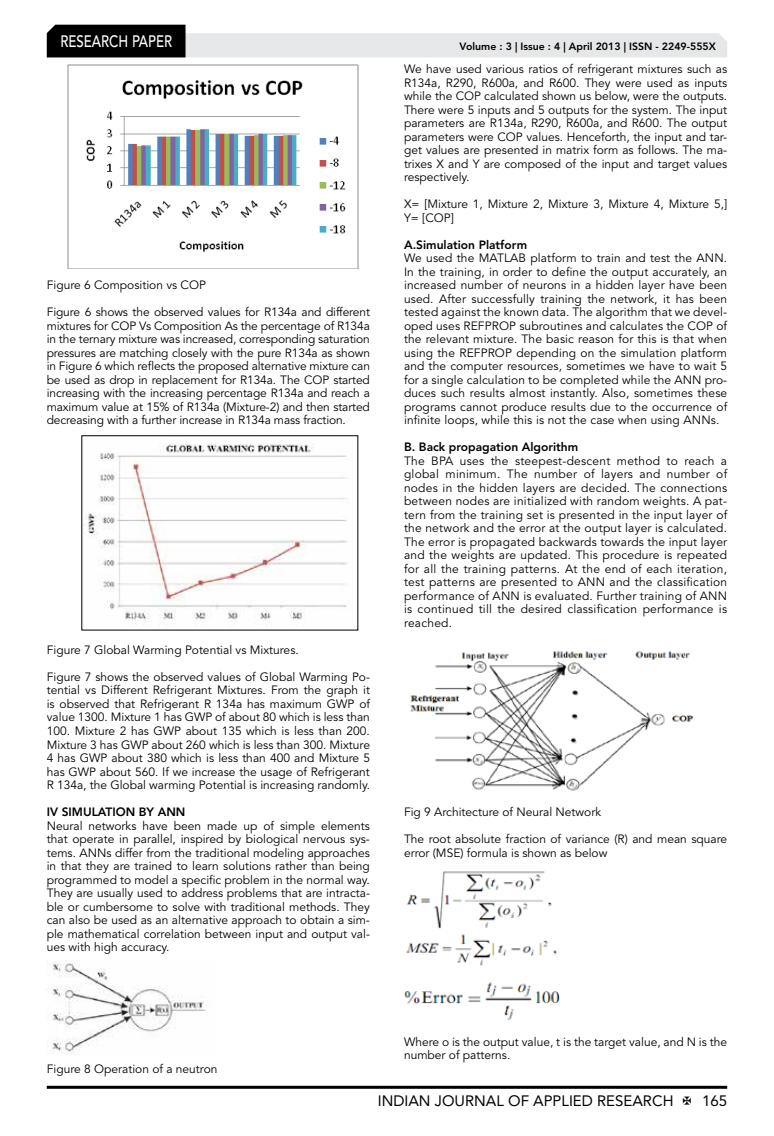
<style>
.page{position:relative;width:774px;height:1136px;background:#fff}
.page>*{position:absolute;margin:0;border:0;box-sizing:border-box;transform-origin:0 0}
.t1{font:500 16.5px "Avenir LT Std";color:#fff;scale:.8 1}
.t2{font:15px "Avenir LT Std";color:#000}
.t3{font:12px/13.5px "Avenir LT Std";color:#000;text-align:justify}
.t4{font:800 12px "Avenir LT Std";color:#000}
.t5{font:800 10.5px "Avenir LT Std";color:#000}
</style>
<div class="page">
<hr style="left:47px;top:1085px;width:680px;height:3px;background:#000">
<svg style="left:47px;top:25px;width:680px;height:32px"></svg>
<img style="left:68px;top:65px;width:290px;height:203px">
<img style="left:84px;top:444px;width:263px;height:181px">
<img style="left:47px;top:960px;width:163px;height:94px">
<img style="left:410px;top:651px;width:284px;height:140px">
<img style="left:406px;top:871px;width:151px;height:95px">
<img style="left:404px;top:982px;width:156px;height:39px">
<h1 class="t1" style="left:60px;top:32px;width:139px">RESEARCH PAPER</h1>
<p class="t3" style="left:47px;top:278px;width:161px">Figure 6 Composition vs COP</p>
<p class="t3" style="left:47px;top:305px;width:325px">Figure 6 shows the observed values for R134a and different mixtures for COP Vs Composition As the percentage of R134a in the ternary mixture was increased, corresponding saturation pressures are matching closely with the pure R134a as shown in Figure 6 which reflects the proposed alternative mixture can be used as drop in replacement for R134a. The COP started increasing with the increasing percentage R134a and reach a maximum value at 15% of R134a (Mixture-2) and then started decreasing with a further increase in R134a mass fraction.</p>
<p class="t3" style="left:47px;top:643px;width:253px">Figure 7 Global Warming Potential vs Mixtures.</p>
<p class="t3" style="left:47px;top:670px;width:325px">Figure 7 shows the observed values of Global Warming Po&shy;tential vs Different Refrigerant Mixtures. From the graph it is observed that Refrigerant R 134a has maximum GWP of value 1300. Mixture 1 has GWP of about 80 which is less than 100. Mixture 2 has GWP about 135 which is less than 200.<br>Mixture 3 has GWP about 260 which is less than 300. Mixture 4 has GWP about 380 which is less than 400 and Mixture 5 has GWP about 560. If we increase the usage of Refrigerant R 134a, the Global warming Potential is increasing randomly.</p>
<p class="t4" style="left:47px;top:804px;width:140px">IV SIMULATION BY ANN</p>
<p class="t3" style="left:47px;top:818px;width:325px">Neural networks have been made up of simple elements that operate in parallel, inspired by biological nervous sys&shy;tems. ANNs differ from the traditional modeling approaches in that they are trained to learn solutions rather than being programmed to model a specific problem in the normal way.<br>They are usually used to address problems that are intracta&shy;ble or cumbersome to solve with traditional methods. They can also be used as an alternative approach to obtain a sim&shy;ple mathematical correlation between input and output val&shy;ues with high accuracy.</p>
<p class="t5" style="left:460px;top:41px;width:258px">Volume : 3 | Issue : 4 | April 2013 | ISSN - 2249-555X</p>
<p class="t3" style="left:404px;top:62px;width:325px">We have used various ratios of refrigerant mixtures such as R134a, R290, R600a, and R600. They were used as inputs while the COP calculated shown us below, were the outputs.<br>There were 5 inputs and 5 outputs for the system. The input parameters are R134a, R290, R600a, and R600. The output parameters were COP values. Henceforth, the input and tar&shy;get values are presented in matrix form as follows. The ma&shy;trixes X and Y are composed of the input and target values respectively.</p>
<p class="t3" style="left:404px;top:197px;width:325px">X= [Mixture 1, Mixture 2, Mixture 3, Mixture 4, Mixture 5,]<br>Y= [COP]</p>
<p class="t4" style="left:404px;top:237px;width:125px">A.Simulation Platform</p>
<p class="t3" style="left:404px;top:251px;width:325px">We used the MATLAB platform to train and test the ANN.<br>In the training, in order to define the output accurately, an increased number of neurons in a hidden layer have been used. After successfully training the network, it has been tested against the known data. The algorithm that we devel&shy;oped uses REFPROP subroutines and calculates the COP of the relevant mixture. The basic reason for this is that when using the REFPROP depending on the simulation platform and the computer resources, sometimes we have to wait 5 for a single calculation to be completed while the ANN pro&shy;duces such results almost instantly. Also, sometimes these programs cannot produce results due to the occurrence of infinite loops, while this is not the case when using ANNs.</p>
<p class="t4" style="left:404px;top:440px;width:176px">B. Back propagation Algorithm</p>
<p class="t3" style="left:404px;top:454px;width:325px">The BPA uses the steepest-descent method to reach a global minimum. The number of layers and number of nodes in the hidden layers are decided. The connections between nodes are initialized with random weights. A pat&shy;tern from the training set is presented in the input layer of the network and the error at the output layer is calculated.<br>The error is propagated backwards towards the input layer and the weights are updated. This procedure is repeated for all the training patterns. At the end of each iteration, test patterns are presented to ANN and the classification performance of ANN is evaluated. Further training of ANN is continued till the desired classification performance is reached.</p>
<p class="t3" style="left:404px;top:805px;width:199px">Fig 9 Architecture of Neural Network</p>
<p class="t3" style="left:404px;top:832px;width:325px">The root absolute fraction of variance (R) and mean square error (MSE) formula is shown as below</p>
<p class="t3" style="left:47px;top:1061px;width:172px">Figure 8 Operation of a neutron</p>
<p class="t3" style="left:404px;top:1034px;width:325px">Where o is the output value, t is the target value, and N is the number of patterns.</p>
<p class="t2" style="left:378px;top:1091px;width:297px">INDIAN JOURNAL OF APPLIED RESEARCH</p>
<p class="t2" style="left:702px;top:1091px;width:27px">165</p>
</div>
